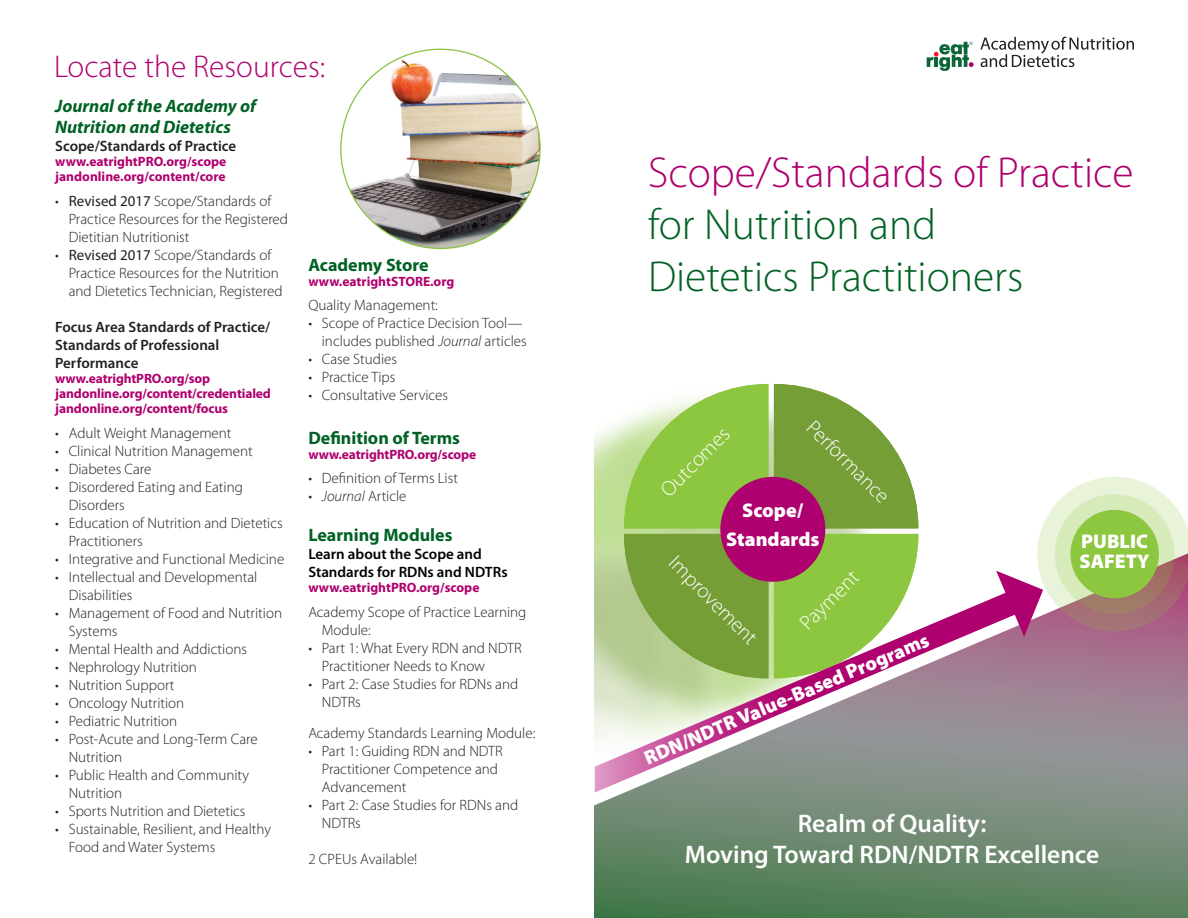
<style>
.page{position:relative;width:1188px;height:918px;background:#fff}
.page>*{position:absolute;margin:0;border:0;box-sizing:border-box;transform-origin:0 0}
.t1{font:300 43.5px/52.2px "Myriad Pro";color:#af016e}
.t2{font:300 43.5px "Myriad Pro";color:#006224}
.t3{font:300 31.5px "Myriad Pro";color:#af016e}
.t4{font:600 25.5px/30.6px "Myriad Pro";color:#fff;text-align:center}
.t5{font:300 21.15px "Myriad Pro";color:#fff}
.t6{font:900 19.8px/29.8px "Myriad Pro";color:#fff;text-align:center}
.t7{font:700 18px "Myriad Pro";color:#006224}
.t8{font:italic 700 18px "Myriad Pro";color:#006224}
.t9{font:300 15px/18px "Myriad Pro";color:#231f20}
.t10{font:600 15px/18px "Myriad Pro";color:#231f20}
.t11{font:600 15px/18px "Myriad Pro";color:#000}
.t12{font:700 13.5px "Myriad Pro";letter-spacing:-.01em;color:#af016e}
.s1{font-weight:400}
.s2{font-style:italic}
.s3{color:#006224}
</style>
<div class="page">
<img style="left:341px;top:49px;width:199px;height:199px;border-radius:100px">
<svg style="left:594px;top:553px;width:594px;height:365px;background:#798a79"></svg>
<svg style="left:927px;top:42px;width:47px;height:29px"></svg>
<svg style="left:980px;top:37px;width:154px;height:30px"></svg>
<img style="left:595px;top:383px;width:298px;height:209px">
<div style="left:624px;top:534px;width:144px;height:58px;background:#769e36"></div>
<svg style="left:624px;top:384px;width:144px;height:144px;background:#a3d064"></svg>
<div style="left:774px;top:534px;width:144px;height:58px;background:#8dc63f"></div>
<svg style="left:774px;top:384px;width:144px;height:144px"></svg>
<div style="left:720px;top:477px;width:105px;height:105px;background:#ae006e;border-radius:50%"></div>
<svg style="left:595px;top:592px;width:421px;height:201px;background:#a8a18e"></svg>
<svg style="left:996px;top:477px;width:192px;height:160px"></svg>
<svg style="left:1055px;top:494px;width:119px;height:120px;background:#c4c49f"></svg>
<div style="left:1070px;top:510px;width:89px;height:88px;background:#8dc63f;border-radius:50%"></div>
<p class="t3" style="left:54px;top:50px;width:273px">Locate the Resources:</p>
<p class="t8" style="left:55px;top:96px;width:202px">Journal of the Academy of</p>
<p class="t8" style="left:55px;top:117px;width:177px">Nutrition and Dietetics</p>
<p class="t10" style="left:55px;top:137px;width:183px">Scope/Standards of Practice</p>
<p class="t12" style="left:55px;top:154px;width:173px">www.eatrightPRO.org/scope</p>
<p class="t12" style="left:55px;top:169px;width:172px">jandonline.org/content/core</p>
<p class="t9" style="left:69px;top:192px;width:221px;text-indent:-14px">• <span class="s1">Revised 2017</span> Scope/Standards of<br>Practice Resources for the Registered<br>Dietitian Nutritionist</p>
<p class="t9" style="left:69px;top:246px;width:215px;text-indent:-14px">• <span class="s1">Revised 2017</span> Scope/Standards of<br>Practice Resources for the Nutrition and Dietetics Technician, Registered</p>
<p class="t10" style="left:55px;top:318px;width:217px">Focus Area Standards of Practice/<br>Standards of Professional<br>Performance</p>
<p class="t12" style="left:55px;top:371px;width:157px">www.eatrightPRO.org/sop</p>
<p class="t12" style="left:55px;top:386px;width:217px">jandonline.org/content/credentialed</p>
<p class="t12" style="left:55px;top:401px;width:174px">jandonline.org/content/focus</p>
<p class="t9" style="left:55px;top:424px;width:178px">• Adult Weight Management</p>
<p class="t9" style="left:55px;top:442px;width:199px">• Clinical Nutrition Management</p>
<p class="t9" style="left:55px;top:460px;width:98px">• Diabetes Care</p>
<p class="t9" style="left:69px;top:478px;width:176px;text-indent:-14px">• Disordered Eating and Eating<br>Disorders</p>
<p class="t9" style="left:69px;top:514px;width:216px;text-indent:-14px">• Education of Nutrition and Dietetics<br>Practitioners</p>
<p class="t9" style="left:55px;top:550px;width:231px">• Integrative and Functional Medicine</p>
<p class="t9" style="left:69px;top:568px;width:190px;text-indent:-14px">• Intellectual and Developmental<br>Disabilities</p>
<p class="t9" style="left:69px;top:604px;width:215px;text-indent:-14px">• Management of Food and Nutrition<br>Systems</p>
<p class="t9" style="left:55px;top:640px;width:193px">• Mental Health and Addictions</p>
<p class="t9" style="left:55px;top:658px;width:143px">• Nephrology Nutrition</p>
<p class="t9" style="left:55px;top:676px;width:121px">• Nutrition Support</p>
<p class="t9" style="left:55px;top:694px;width:131px">• Oncology Nutrition</p>
<p class="t9" style="left:55px;top:712px;width:123px">• Pediatric Nutrition</p>
<p class="t9" style="left:69px;top:730px;width:190px;text-indent:-14px">• Post-Acute and Long-Term Care<br>Nutrition</p>
<p class="t9" style="left:69px;top:766px;width:182px;text-indent:-14px">• Public Health and Community<br>Nutrition</p>
<p class="t9" style="left:55px;top:802px;width:192px">• Sports Nutrition and Dietetics</p>
<p class="t9" style="left:69px;top:820px;width:204px;text-indent:-14px">• Sustainable, Resilient, and Healthy<br>Food and Water Systems</p>
<p class="t7" style="left:308px;top:254px;width:122px">Academy Store</p>
<p class="t12" style="left:308px;top:274px;width:148px">www.eatrightSTORE.org</p>
<p class="t9" style="left:308px;top:297px;width:131px">Quality Management:</p>
<p class="t9" style="left:308px;top:315px;width:220px;text-align:right">• Scope of Practice Decision Tool— includes published <span class="s2">Journal</span> articles</p>
<p class="t9" style="left:308px;top:351px;width:90px">• Case Studies</p>
<p class="t9" style="left:308px;top:369px;width:89px">• Practice Tips</p>
<p class="t9" style="left:308px;top:387px;width:141px">• Consultative Services</p>
<p class="t7" style="left:308px;top:427px;width:153px">Definition of Terms</p>
<p class="t12" style="left:308px;top:446px;width:169px">www.eatrightPRO.org/scope</p>
<p class="t9" style="left:308px;top:470px;width:151px">• Definition of Terms List</p>
<p class="t9" style="left:308px;top:488px;width:100px">• <span class="s2">Journal</span> Article</p>
<p class="t7" style="left:308px;top:525px;width:146px">Learning Modules</p>
<p class="t11" style="left:308px;top:545px;width:201px">Learn about the Scope and<br>Standards for RDNs and NDTRs</p>
<p class="t12" style="left:308px;top:580px;width:173px">www.eatrightPRO.org/scope</p>
<p class="t9" style="left:322px;top:603px;width:206px;text-indent:-14px">Academy Scope of Practice Learning<br>Module:</p>
<p class="t9" style="left:322px;top:639px;width:201px;text-indent:-14px">• Part 1: What Every RDN and NDTR<br>Practitioner Needs to Know</p>
<p class="t9" style="left:322px;top:675px;width:198px;text-indent:-14px">• Part 2: Case Studies for RDNs and<br>NDTRs</p>
<p class="t9" style="left:308px;top:724px;width:228px">Academy Standards Learning Module:</p>
<p class="t9" style="left:322px;top:742px;width:182px;text-indent:-14px">• Part 1: Guiding RDN and NDTR<br>Practitioner Competence and<br>Advancement</p>
<p class="t9" style="left:322px;top:796px;width:198px;text-indent:-14px">• Part 2: Case Studies for RDNs and<br>NDTRs</p>
<p class="t9" style="left:308px;top:850px;width:111px">2 CPEUs Available!</p>
<p class="t1" style="left:648px;top:147px;width:487px">Scope/Standards of Practice <span class="s3">for Nutrition and</span></p>
<p class="t2" style="left:648px;top:253px;width:377px">Dietetics Practitioners</p>
<p class="t5" style="left:656px;top:484px;width:89px;rotate:-45deg">Outcomes</p>
<p class="t5" style="left:818px;top:415px;width:109px;rotate:45deg">Performance</p>
<p class="t6" style="left:726px;top:495px;width:95px">Scope/<br>Standards</p>
<p class="t5" style="left:681px;top:551px;width:117px;rotate:45deg">Improvement</p>
<p class="t5" style="left:795px;top:618px;width:75px;rotate:-45deg">Payment</p>
<p class="t6" style="left:640px;top:745px;width:309px;rotate:-23deg">RDN/NDTR Value-Based Programs</p>
<p class="t6" style="left:1080px;top:532px;width:72px;line-height:20.1px;text-align:left">PUBLIC<br>SAFETY</p>
<p class="t4" style="left:685px;top:809px;width:416px">Realm of Quality:<br>Moving Toward RDN/NDTR Excellence</p>
</div>
